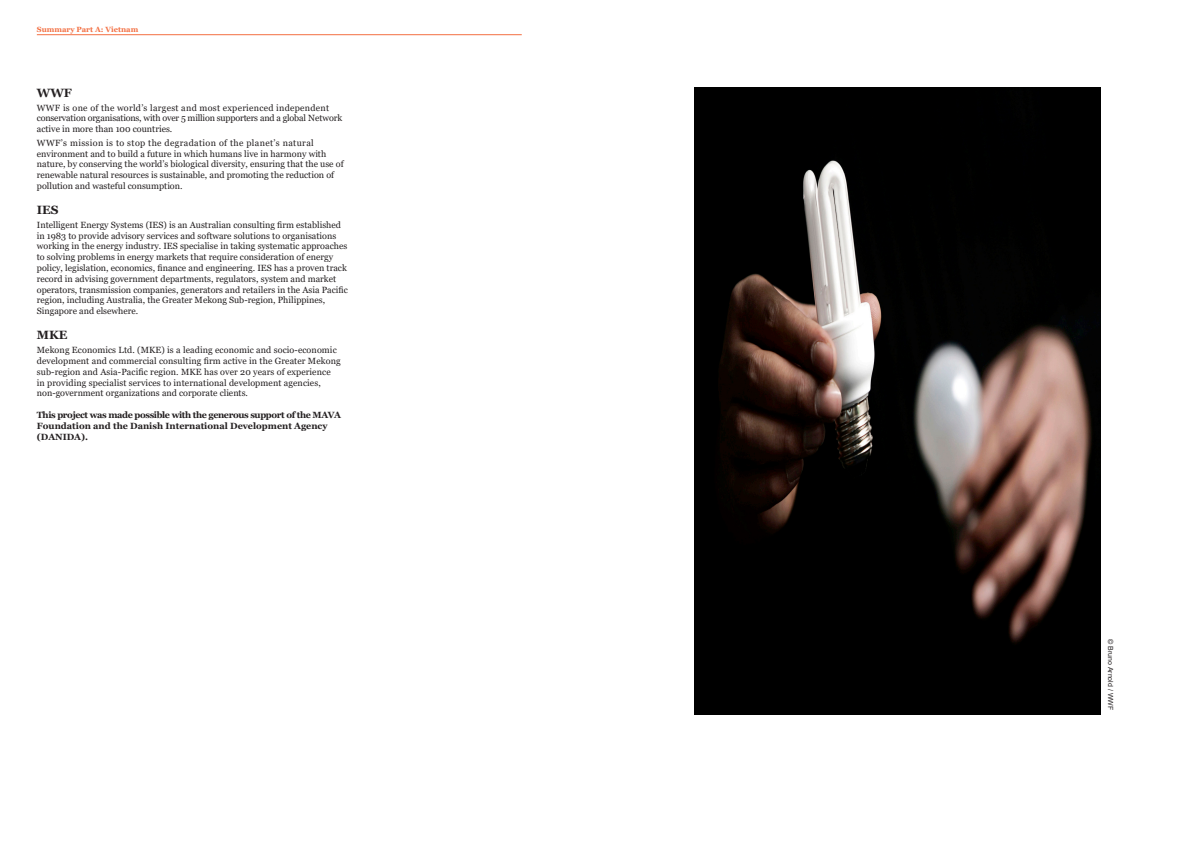
<style>
.page{position:relative;width:1191px;height:842px;background:#fff}
.page>*{position:absolute;margin:0;border:0;box-sizing:border-box;transform-origin:0 0}
.t1{font:700 12px "Georgia";color:#231f20}
.t2{font:9px/10.8px "Georgia";color:#231f20}
.t3{font:700 9px/10.8px "Georgia";color:#231f20}
.t4{font:700 7.5px "Georgia";color:#f36f42}
.t5{font:7px "Arial";color:#231f20}
</style>
<div class="page">
<img style="left:694px;top:88px;width:406px;height:626px">
<hr style="left:37px;top:34px;width:485px;height:1px;background:#f36f42">
<p class="t4" style="left:37px;top:24px;width:103px">Summary Part A: Vietnam</p>
<p class="t1" style="left:37px;top:85px;width:37px">WWF</p>
<p class="t2" style="left:37px;top:102px;width:307px">WWF is one of the world’s largest and most experienced independent conservation organisations, with over 5 million supporters and a global Network active in more than 100 countries.</p>
<p class="t2" style="left:37px;top:138px;width:308px">WWF’s mission is to stop the degradation of the planet’s natural environment and to build a future in which humans live in harmony with nature, by conserving the world’s biological diversity, ensuring that the use of renewable natural resources is sustainable, and promoting the reduction of pollution and wasteful consumption.</p>
<p class="t1" style="left:37px;top:202px;width:23px">IES</p>
<p class="t2" style="left:37px;top:220px;width:312px">Intelligent Energy Systems (IES) is an Australian consulting firm established in 1983 to provide advisory services and software solutions to organisations working in the energy industry. IES specialise in taking systematic approaches to solving problems in energy markets that require consideration of energy policy, legislation, economics, finance and engineering. IES has a proven track record in advising government departments, regulators, system and market operators, transmission companies, generators and retailers in the Asia Pacific region, including Australia, the Greater Mekong Sub-region, Philippines, Singapore and elsewhere.</p>
<p class="t1" style="left:37px;top:328px;width:32px">MKE</p>
<p class="t2" style="left:37px;top:345px;width:305px">Mekong Economics Ltd. (MKE) is a leading economic and socio-economic development and commercial consulting firm active in the Greater Mekong sub-region and Asia-Pacific region. MKE has over 20 years of experience in providing specialist services to international development agencies, non-government organizations and corporate clients.</p>
<p class="t3" style="left:37px;top:409px;width:306px">This project was made possible with the generous support of the MAVA<br>Foundation and the Danish International Development Agency (DANIDA).</p>
<p class="t5" style="left:1115px;top:639px;width:72px;rotate:90deg">© Bruno Arnold / WWF</p>
</div>
